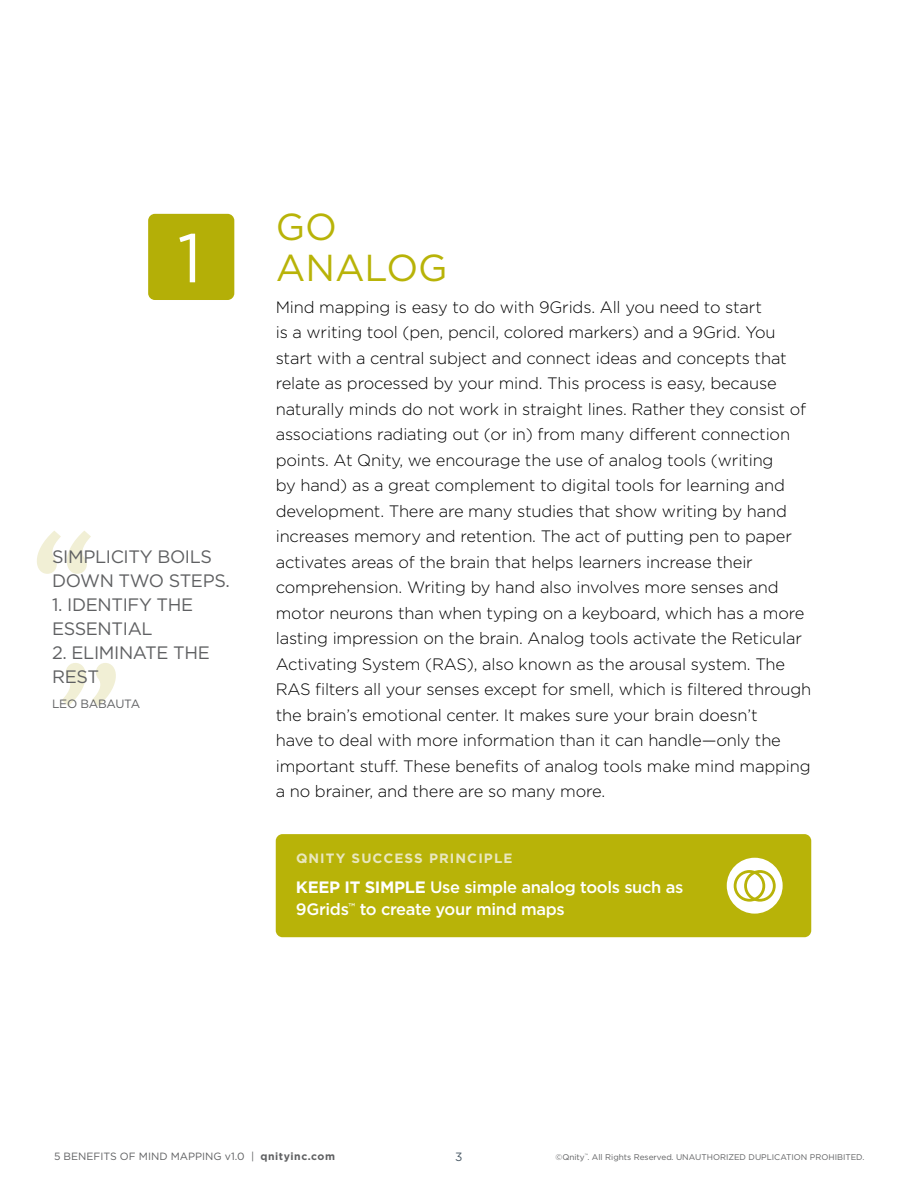
<style>
.page{position:relative;width:918px;height:1188px;background:#fff}
.page>*{position:absolute;margin:0;border:0;box-sizing:border-box;transform-origin:0 0}
.t1{font:69px "Gotham HTF";color:#fff}
.t2{font:37.5px/40.5px "Gotham HTF";color:#b8b308}
.t3{font:18px/24px "Gotham HTF";letter-spacing:-.02em;color:#5f6062}
.t4{font:300 16.5px/25.5px "Gotham HTF";letter-spacing:-.01em;color:#000}
.t5{font:500 16.5px/22.5px "Gotham HTF";letter-spacing:-.02em;color:#fff}
.t6{font:700 13.5px "Gotham HTF";letter-spacing:.08em;color:#e9e7be}
.t7{font:12px "Gotham HTF";letter-spacing:-.02em;color:#5f6062}
.t8{font:12px "Gotham HTF";color:#485865}
.t9{font:10.5px "Gotham HTF";color:#5f6062}
.t10{font:8.25px "Gotham HTF";color:#5f6062}
.s1{font-weight:700}
</style>
<div class="page">
<div style="left:276px;top:834px;width:535px;height:103px;background:#b8b308;border-radius:7px"></div>
<div style="left:148px;top:214px;width:86px;height:86px;background:#b4af07;border-radius:7px"></div>
<svg style="left:727px;top:858px;width:56px;height:56px;background:#f8f8e8"></svg>
<div style="left:734px;top:870px;width:31px;height:32px;border:3px solid #b8b308;border-radius:50%"></div>
<div style="left:744px;top:870px;width:32px;height:32px;border:3px solid #b8b308;border-radius:50%"></div>
<svg style="left:37px;top:531px;width:54px;height:43px"></svg>
<svg style="left:62px;top:663px;width:54px;height:43px"></svg>
<h1 class="t1" style="left:177px;top:220px;width:26px">1</h1>
<p class="t3" style="left:52px;top:545px;width:179px">SIMPLICITY BOILS<br>DOWN TWO STEPS.</p>
<p class="t3" style="left:52px;top:593px;width:143px">1. IDENTIFY THE<br>ESSENTIAL</p>
<p class="t3" style="left:52px;top:641px;width:159px">2. ELIMINATE THE<br>REST</p>
<p class="t7" style="left:52px;top:697px;width:90px">LEO BABAUTA</p>
<h2 class="t2" style="left:276px;top:206px;width:173px">GO<br>ANALOG</h2>
<p class="t4" style="left:276px;top:294px;width:537px">Mind mapping is easy to do with 9Grids. All you need to start<br>is a writing tool (pen, pencil, colored markers) and a 9Grid. You start with a central subject and connect ideas and concepts that relate as processed by your mind. This process is easy, because naturally minds do not work in straight lines. Rather they consist of associations radiating out (or in) from many different connection points. At Qnity, we encourage the use of analog tools (writing<br>by hand) as a great complement to digital tools for learning and development. There are many studies that show writing by hand increases memory and retention. The act of putting pen to paper activates areas of the brain that helps learners increase their comprehension. Writing by hand also involves more senses and motor neurons than when typing on a keyboard, which has a more lasting impression on the brain. Analog tools activate the Reticular Activating System (RAS), also known as the arousal system. The RAS filters all your senses except for smell, which is filtered through the brain’s emotional center. It makes sure your brain doesn’t<br>have to deal with more information than it can handle—only the important stuff. These benefits of analog tools make mind mapping a no brainer, and there are so many more.</p>
<p class="t6" style="left:296px;top:851px;width:218px">QNITY SUCCESS PRINCIPLE</p>
<p class="t5" style="left:296px;top:875px;width:389px"><span class="s1">KEEP IT SIMPLE</span> Use simple analog tools such as<br>9Grids<sup>™</sup> to create your mind maps</p>
<p class="t9" style="left:54px;top:1150px;width:283px">5 BENEFITS OF MIND MAPPING v1.0 | <span class="s1">qnityinc.com</span></p>
<p class="t10" style="left:555px;top:1152px;width:311px">©Qnity<sup>™</sup>. All Rights Reserved. UNAUTHORIZED DUPLICATION PROHIBITED.</p>
<p class="t8" style="left:455px;top:1150px;width:9px">3</p>
</div>
